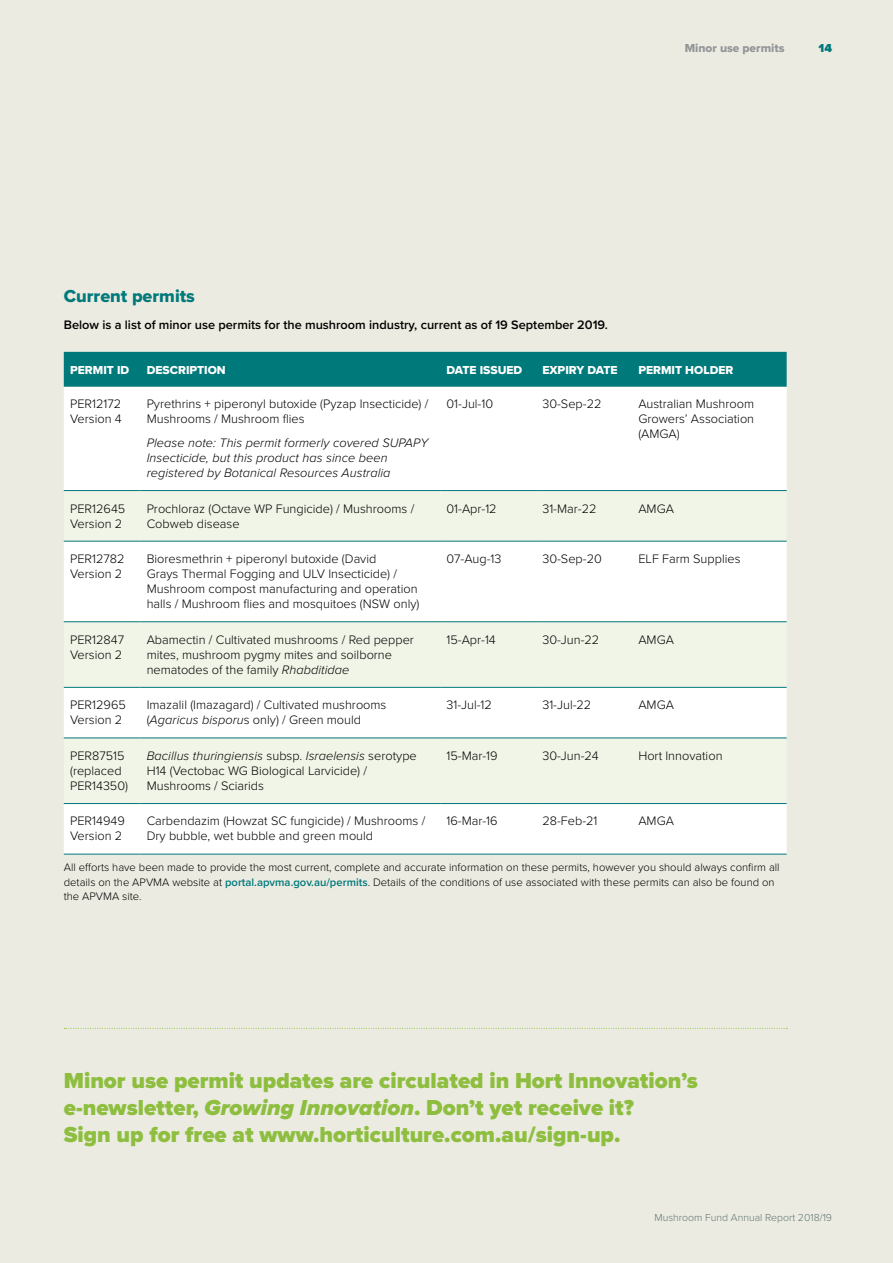
<style>
.page{position:relative;width:893px;height:1263px;background:#ecebe1}
.page>*{position:absolute;margin:0;border:0;box-sizing:border-box;transform-origin:0 0}
.t1{font:900 22.5px/27px "Proxima Nova";color:#8ebe3f}
.t2{font:18px "Proxima Nova Extrabld";color:#00797b}
.t3{font:300 12.75px/15px "Proxima Nova";color:#000}
.t4{font:italic 300 12.75px/15px "Proxima Nova";letter-spacing:.005em;color:#000}
.t5{font:600 12.75px "Proxima Nova";color:#000}
.t6{font:12px "Proxima Nova Extrabld";color:#fff}
.t7{font:12px "Proxima Nova Extrabld";color:#939598}
.t8{font:900 12px "Proxima Nova";color:#00797b}
.t9{font:300 11.25px/14.2px "Proxima Nova";color:#000}
.t10{font:300 10.5px "Proxima Nova";color:#5e7772}
.s1{font-style:italic}
.s2{font-weight:600;color:#00797b}
</style>
<div class="page">
<div style="left:64px;top:352px;width:723px;height:35px;background:#00797b"></div>
<div style="left:64px;top:387px;width:723px;height:467px;background:#fff"></div>
<svg style="left:64px;top:491px;width:723px;height:312px;fill:#f0f5e7"></svg>
<hr style="left:64px;top:490px;width:76px;height:1px;background:#00797b">
<hr style="left:140px;top:490px;width:300px;height:1px;background:#00797b">
<hr style="left:440px;top:490px;width:96px;height:1px;background:#00797b">
<hr style="left:536px;top:490px;width:96px;height:1px;background:#00797b">
<hr style="left:632px;top:490px;width:155px;height:1px;background:#00797b">
<hr style="left:64px;top:541px;width:76px;height:1px;background:#00797b">
<hr style="left:140px;top:541px;width:300px;height:1px;background:#00797b">
<hr style="left:440px;top:541px;width:96px;height:1px;background:#00797b">
<hr style="left:536px;top:541px;width:96px;height:1px;background:#00797b">
<hr style="left:632px;top:541px;width:155px;height:1px;background:#00797b">
<hr style="left:64px;top:621px;width:76px;height:1px;background:#00797b">
<hr style="left:140px;top:621px;width:300px;height:1px;background:#00797b">
<hr style="left:440px;top:621px;width:96px;height:1px;background:#00797b">
<hr style="left:536px;top:621px;width:96px;height:1px;background:#00797b">
<hr style="left:632px;top:621px;width:155px;height:1px;background:#00797b">
<hr style="left:64px;top:687px;width:76px;height:1px;background:#00797b">
<hr style="left:140px;top:687px;width:300px;height:1px;background:#00797b">
<hr style="left:632px;top:687px;width:155px;height:1px;background:#00797b">
<hr style="left:64px;top:737px;width:76px;height:1px;background:#00797b">
<hr style="left:140px;top:737px;width:300px;height:1px;background:#00797b">
<hr style="left:632px;top:737px;width:155px;height:1px;background:#00797b">
<hr style="left:64px;top:803px;width:76px;height:1px;background:#00797b">
<hr style="left:140px;top:803px;width:300px;height:1px;background:#00797b">
<hr style="left:440px;top:803px;width:96px;height:1px;background:#00797b">
<hr style="left:536px;top:803px;width:96px;height:1px;background:#00797b">
<hr style="left:632px;top:803px;width:155px;height:1px;background:#00797b">
<hr style="left:64px;top:854px;width:76px;height:1px;background:#00797b">
<hr style="left:140px;top:854px;width:300px;height:1px;background:#00797b">
<hr style="left:440px;top:854px;width:96px;height:1px;background:#00797b">
<hr style="left:536px;top:854px;width:96px;height:1px;background:#00797b">
<hr style="left:632px;top:854px;width:155px;height:1px;background:#00797b">
<hr style="left:440px;top:687px;width:96px;height:1px;background:#00797b">
<hr style="left:536px;top:687px;width:96px;height:1px;background:#00797b">
<hr style="left:440px;top:737px;width:96px;height:1px;background:#00797b">
<hr style="left:536px;top:737px;width:96px;height:1px;background:#00797b">
<svg style="left:64px;top:1028px;width:723px;height:1px"></svg>
<p class="t7" style="left:685px;top:39px;width:101px">Minor use permits</p>
<p class="t8" style="left:819px;top:39px;width:15px">14</p>
<h2 class="t2" style="left:64px;top:283px;width:133px">Current permits</h2>
<p class="t5" style="left:64px;top:315px;width:546px">Below is a list of minor use permits for the mushroom industry, current as of 19 September 2019.</p>
<p class="t6" style="left:70px;top:361px;width:61px">PERMIT ID</p>
<p class="t6" style="left:147px;top:361px;width:81px">DESCRIPTION</p>
<p class="t6" style="left:446px;top:361px;width:77px">DATE ISSUED</p>
<p class="t6" style="left:542px;top:361px;width:77px">EXPIRY DATE</p>
<p class="t6" style="left:638px;top:361px;width:97px">PERMIT HOLDER</p>
<p class="t3" style="left:70px;top:396px;width:53px">PER12172<br>Version 4</p>
<p class="t3" style="left:147px;top:396px;width:283px">Pyrethrins + piperonyl butoxide (Pyzap Insecticide) /<br>Mushrooms / Mushroom flies</p>
<p class="t4" style="left:147px;top:434px;width:283px">Please note: This permit formerly covered SUPAPY<br>Insecticide, but this product has since been registered by Botanical Resources Australia</p>
<p class="t3" style="left:446px;top:396px;width:48px">01-Jul-10</p>
<p class="t3" style="left:542px;top:396px;width:61px">30-Sep-22</p>
<p class="t3" style="left:638px;top:396px;width:117px;text-align:justify">Australian Mushroom Growers’ Association (AMGA)</p>
<p class="t3" style="left:70px;top:500px;width:57px">PER12645<br>Version 2</p>
<p class="t3" style="left:147px;top:500px;width:269px">Prochloraz (Octave WP Fungicide) / Mushrooms /<br>Cobweb disease</p>
<p class="t3" style="left:446px;top:500px;width:52px">01-Apr-12</p>
<p class="t3" style="left:542px;top:500px;width:56px">31-Mar-22</p>
<p class="t3" style="left:638px;top:500px;width:37px">AMGA</p>
<p class="t3" style="left:70px;top:551px;width:56px">PER12782<br>Version 2</p>
<p class="t3" style="left:147px;top:551px;width:274px">Bioresmethrin + piperonyl butoxide (David<br>Grays Thermal Fogging and ULV Insecticide) / Mushroom compost manufacturing and operation halls / Mushroom flies and mosquitoes (NSW only)</p>
<p class="t3" style="left:446px;top:551px;width:56px">07-Aug-13</p>
<p class="t3" style="left:542px;top:551px;width:61px">30-Sep-20</p>
<p class="t3" style="left:638px;top:551px;width:104px">ELF Farm Supplies</p>
<p class="t3" style="left:70px;top:631px;width:55px">PER12847<br>Version 2</p>
<p class="t3" style="left:147px;top:631px;width:269px">Abamectin / Cultivated mushrooms / Red pepper mites, mushroom pygmy mites and soilborne nematodes of the family <span class="s1">Rhabditidae</span></p>
<p class="t3" style="left:446px;top:631px;width:51px">15-Apr-14</p>
<p class="t3" style="left:542px;top:631px;width:58px">30-Jun-22</p>
<p class="t3" style="left:638px;top:631px;width:37px">AMGA</p>
<p class="t3" style="left:70px;top:697px;width:57px">PER12965<br>Version 2</p>
<p class="t3" style="left:147px;top:697px;width:241px">Imazalil (Imazagard) / Cultivated mushrooms (<span class="s1">Agaricus bisporu</span>s only) / Green mould</p>
<p class="t3" style="left:446px;top:697px;width:47px">31-Jul-12</p>
<p class="t3" style="left:542px;top:697px;width:50px">31-Jul-22</p>
<p class="t3" style="left:638px;top:697px;width:37px">AMGA</p>
<p class="t3" style="left:70px;top:747px;width:59px">PER87515 (replaced<br>PER14350)</p>
<p class="t3" style="left:147px;top:747px;width:272px"><span class="s1">Bacillus thuringiensis</span> subsp. <span class="s1">Israelensis</span> serotype<br>H14 (Vectobac WG Biological Larvicide) /<br>Mushrooms / Sciarids</p>
<p class="t3" style="left:446px;top:747px;width:53px">15-Mar-19</p>
<p class="t3" style="left:542px;top:747px;width:58px">30-Jun-24</p>
<p class="t3" style="left:638px;top:747px;width:86px">Hort Innovation</p>
<p class="t3" style="left:70px;top:813px;width:56px">PER14949<br>Version 2</p>
<p class="t3" style="left:147px;top:813px;width:280px">Carbendazim (Howzat SC fungicide) / Mushrooms /<br>Dry bubble, wet bubble and green mould</p>
<p class="t3" style="left:446px;top:813px;width:53px">16-Mar-16</p>
<p class="t3" style="left:542px;top:813px;width:57px">28-Feb-21</p>
<p class="t3" style="left:638px;top:813px;width:37px">AMGA</p>
<p class="t9" style="left:64px;top:860px;width:717px">All efforts have been made to provide the most current, complete and accurate information on these permits, however you should always confirm all details on the APVMA website at <span class="s2">portal.apvma.gov.au/permits</span>. Details of the conditions of use associated with these permits can also be found on the APVMA site.</p>
<h1 class="t1" style="left:64px;top:1067px;width:635px">Minor use permit updates are circulated in Hort Innovation’s e-newsletter, <span class="s1">Growing Innovation</span>. Don’t yet receive it?<br>Sign up for free at www.horticulture.com.au/sign-up.</h1>
<p class="t10" style="left:654px;top:1209px;width:179px">Mushroom Fund Annual Report 2018/19</p>
</div>
